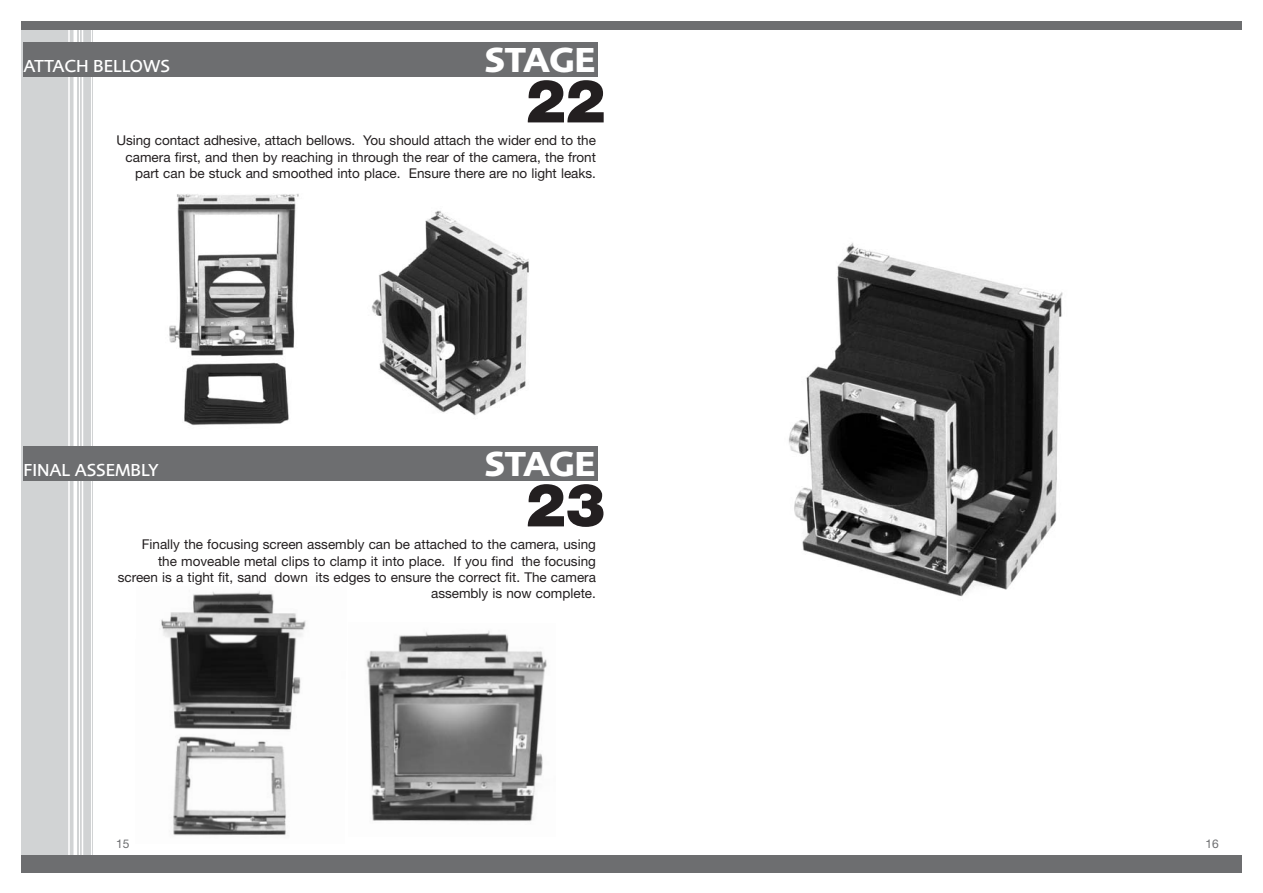
<style>
.page{position:relative;width:1263px;height:893px;background:#fff}
.page>*{position:absolute;margin:0;border:0;box-sizing:border-box;transform-origin:0 0}
.t1{font:900 60px "Helvetica Neue";color:#231f20}
.t2{font:700 36px "Foundry Sans";letter-spacing:-.015em;color:#fff}
.t3{font:500 18px "Foundry Sans";letter-spacing:-.005em;color:#fff}
.t4{font:13.5px/16.2px "Helvetica Neue";color:#231f20;text-align:right}
.t5{font:12px "Helvetica Neue";color:#6d6e70}
</style>
<div class="page">
<img style="left:161px;top:591px;width:145px;height:245px">
<div style="left:631px;top:855px;width:611px;height:17px;background:#6d6e70"></div>
<div style="left:631px;top:22px;width:611px;height:8px;background:#6d6e70"></div>
<div style="left:21px;top:22px;width:71px;height:850px;background:#d1d3d4"></div>
<hr style="left:82px;top:22px;width:1px;height:850px;background:#fff">
<hr style="left:91px;top:22px;width:1px;height:850px;background:#fff">
<hr style="left:79px;top:22px;width:1px;height:850px;background:#fff">
<hr style="left:76px;top:22px;width:1px;height:850px;background:#fff">
<hr style="left:74px;top:22px;width:2px;height:850px;background:#fff">
<hr style="left:68px;top:22px;width:2px;height:850px;background:#fff">
<div style="left:21px;top:855px;width:610px;height:17px;background:#6d6e70"></div>
<div style="left:21px;top:22px;width:610px;height:8px;background:#6d6e70"></div>
<div style="left:23px;top:43px;width:574px;height:34px;background:#6d6e70"></div>
<div style="left:23px;top:447px;width:574px;height:34px;background:#6d6e70"></div>
<img style="left:366px;top:630px;width:181px;height:192px">
<img style="left:169px;top:194px;width:130px;height:231px">
<img style="left:371px;top:211px;width:158px;height:205px">
<img style="left:788px;top:243px;width:275px;height:354px">
<h3 class="t3" style="left:24px;top:59px;width:148px">ATTACH BELLOWS</h3>
<h2 class="t2" style="left:484px;top:46px;width:113px">STAGE</h2>
<h1 class="t1" style="left:526px;top:80px;width:81px">22</h1>
<p class="t4" style="left:116px;top:134px;width:481px">Using contact adhesive, attach bellows. You should attach the wider end to the camera first, and then by reaching in through the rear of the camera, the front part can be stuck and smoothed into place. Ensure there are no light leaks.</p>
<h3 class="t3" style="left:24px;top:463px;width:137px">FINAL ASSEMBLY</h3>
<h2 class="t2" style="left:484px;top:450px;width:113px">STAGE</h2>
<h1 class="t1" style="left:526px;top:484px;width:81px">23</h1>
<p class="t4" style="left:118px;top:538px;width:480px">Finally the focusing screen assembly can be attached to the camera, using<br>the moveable metal clips to clamp it into place. If you find the focusing screen is a tight fit, sand down its edges to ensure the correct fit. The camera assembly is now complete.</p>
<p class="t5" style="left:116px;top:840px;width:15px">15</p>
<p class="t5" style="left:1205px;top:840px;width:15px">16</p>
</div>
